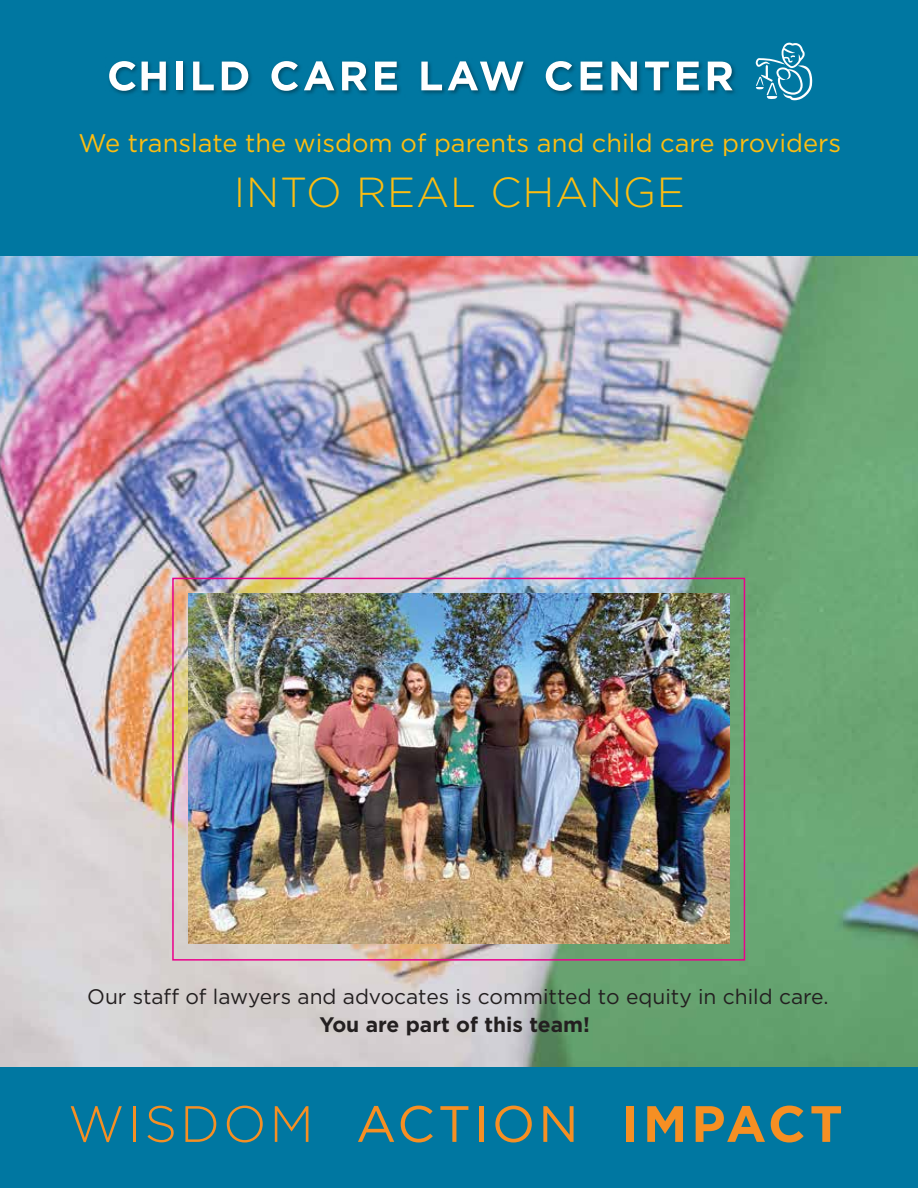
<style>
.page{position:relative;width:918px;height:1188px;background:#fff}
.page>*{position:absolute;margin:0;border:0;box-sizing:border-box;transform-origin:0 0}
.t1{font:300 51px "Gotham";letter-spacing:.06em;color:#f68f23}
.t2{font:300 42px "Gotham";letter-spacing:.02em;color:#fdbd10}
.t3{font:25.5px "Gotham";color:#fdbd10}
.t4{font:21px "Gotham";color:#231f20}
.t5{font:700 21px "Gotham";color:#231f20}
.s1{font-weight:400}
.s2{font-weight:700}
</style>
<div class="page">
<img style="left:0;top:255px;width:918px;height:813px">
<div style="left:0;top:1068px;width:918px;height:120px;background:#0077a1"></div>
<div style="left:172px;top:578px;width:573px;height:383px;border:2px solid #eb008b"></div>
<div style="left:0;top:0;width:918px;height:255px;background:#0077a1"></div>
<img style="left:115px;top:61px;width:621px;height:34px">
<svg style="left:109px;top:61px;width:27px;height:30px"></svg>
<svg style="left:142px;top:62px;width:24px;height:28px"></svg>
<div style="left:176px;top:62px;width:7px;height:28px;background:#fff"></div>
<svg style="left:193px;top:62px;width:21px;height:28px"></svg>
<svg style="left:222px;top:62px;width:26px;height:28px"></svg>
<svg style="left:272px;top:61px;width:26px;height:30px"></svg>
<svg style="left:304px;top:61px;width:30px;height:29px"></svg>
<svg style="left:342px;top:62px;width:25px;height:28px"></svg>
<svg style="left:375px;top:62px;width:22px;height:28px"></svg>
<svg style="left:421px;top:62px;width:21px;height:28px"></svg>
<svg style="left:448px;top:61px;width:75px;height:30px"></svg>
<svg style="left:546px;top:61px;width:26px;height:30px"></svg>
<svg style="left:581px;top:62px;width:21px;height:28px"></svg>
<svg style="left:611px;top:62px;width:26px;height:28px"></svg>
<svg style="left:645px;top:62px;width:24px;height:28px"></svg>
<svg style="left:677px;top:62px;width:22px;height:28px"></svg>
<svg style="left:708px;top:62px;width:25px;height:28px"></svg>
<svg style="left:756px;top:43px;width:56px;height:57px"></svg>
<img style="left:188px;top:594px;width:542px;height:349px">
<p class="t3" style="left:79px;top:128px;width:764px">We translate the wisdom of parents and child care providers</p>
<h2 class="t2" style="left:234px;top:169px;width:453px">INTO REAL CHANGE</h2>
<p class="t4" style="left:87px;top:985px;width:743px">Our staff of lawyers and advocates is committed to equity in child care.</p>
<p class="t5" style="left:320px;top:1013px;width:272px">You are part of this team!</p>
<h1 class="t1" style="left:68px;top:1096px;width:776px">WISDOM <span class="s1">ACTION</span> <span class="s2">IMPACT</span></h1>
</div>
